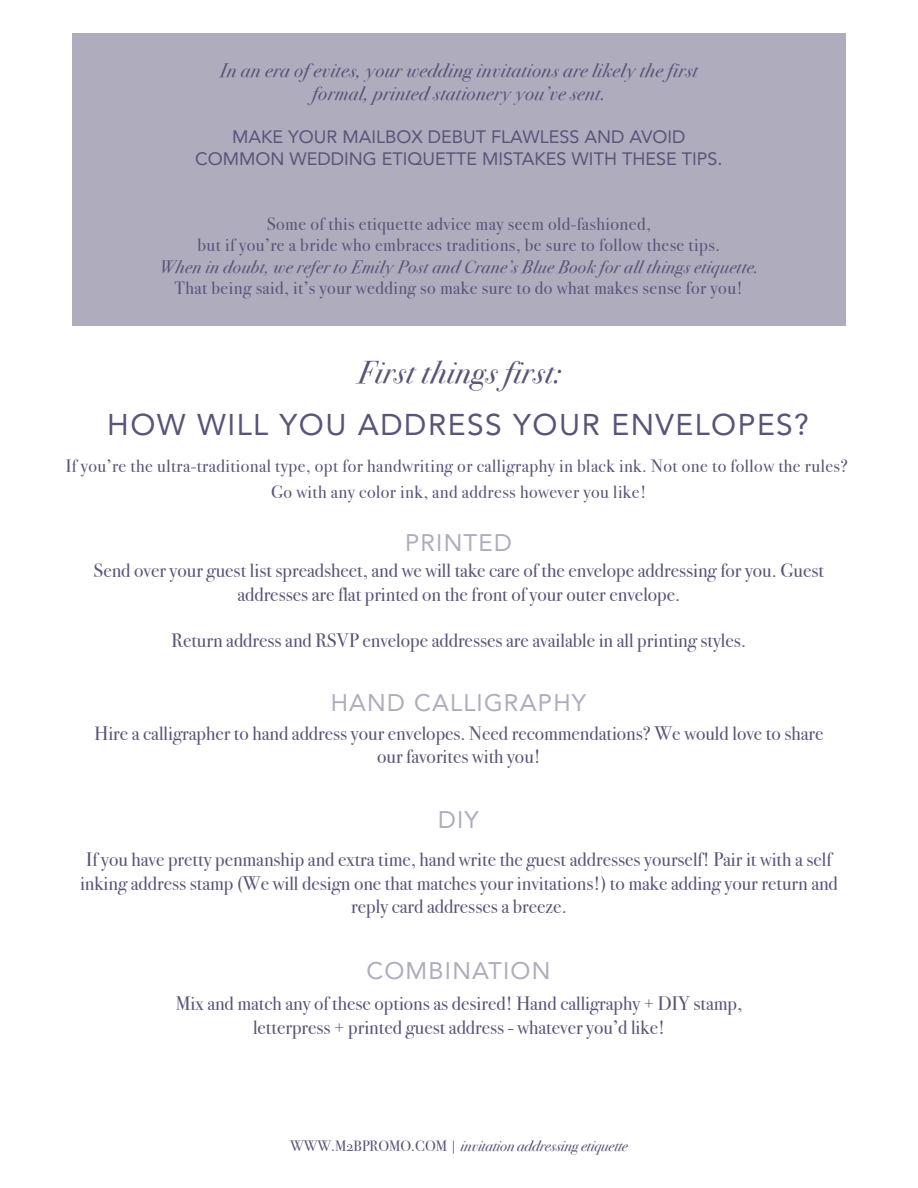
<style>
.page{position:relative;width:918px;height:1188px;background:#fff}
.page>*{position:absolute;margin:0;border:0;box-sizing:border-box;transform-origin:0 0}
.t1{font:italic 31.5px "Bodoni Svty Two OSITCTT";letter-spacing:.025em;color:#595479}
.t2{font:30px "Avenir";letter-spacing:.05em;color:#595479}
.t3{font:24px "Avenir";letter-spacing:.05em;color:#afacbe}
.t4{font:19.5px/23.4px "Bodoni Svty Two OSITCTT";color:#595479;text-align:center}
.t5{font:italic 19.5px/23.4px "Bodoni Svty Two OSITCTT";letter-spacing:.025em;color:#595479;text-align:center}
.t6{font:18px/21.6px "Bodoni Svty Two OSITCTT";letter-spacing:.025em;color:#595479;text-align:center}
.t7{font:18px/21.6px "Avenir";color:#595479;text-align:center}
.t8{font:italic 18px "Bodoni Svty Two OSITCTT";letter-spacing:.025em;color:#595479}
.t9{font:italic 15px "Bodoni Svty Two OSITCTT";color:#595479}
.s1{font-style:normal}
</style>
<div class="page">
<div style="left:72px;top:33px;width:774px;height:293px;background:#afacbe"></div>
<p class="t5" style="left:220px;top:59px;width:479px">In an era of evites, your wedding invitations are likely the first formal, printed stationery you’ve sent.</p>
<p class="t7" style="left:195px;top:126px;width:529px">MAKE YOUR MAILBOX DEBUT FLAWLESS AND AVOID<br>COMMON WEDDING ETIQUETTE MISTAKES WITH THESE TIPS.</p>
<p class="t6" style="left:198px;top:213px;width:524px">Some of this etiquette advice may seem old-fashioned,<br>but if you’re a bride who embraces traditions, be sure to follow these tips.</p>
<p class="t8" style="left:160px;top:256px;width:600px">When in doubt, we refer to Emily Post and Crane’s Blue Book for all things etiquette.</p>
<p class="t6" style="left:175px;top:278px;width:570px">That being said, it’s your wedding so make sure to do what makes sense for you!</p>
<h1 class="t1" style="left:358px;top:353px;width:205px">First things first:</h1>
<h2 class="t2" style="left:107px;top:401px;width:703px">HOW WILL YOU ADDRESS YOUR ENVELOPES?</h2>
<p class="t6" style="left:66px;top:454px;width:784px;line-height:25.5px">If you’re the ultra-traditional type, opt for handwriting or calligraphy in black ink. Not one to follow the rules?<br>Go with any color ink, and address however you like!</p>
<p class="t3" style="left:405px;top:523px;width:108px">PRINTED</p>
<p class="t4" style="left:94px;top:559px;width:732px">Send over your guest list spreadsheet, and we will take care of the envelope addressing for you. Guest addresses are flat printed on the front of your outer envelope.</p>
<p class="t4" style="left:172px;top:629px;width:576px">Return address and RSVP envelope addresses are available in all printing styles.</p>
<p class="t3" style="left:331px;top:683px;width:257px">HAND CALLIGRAPHY</p>
<p class="t4" style="left:95px;top:721px;width:730px">Hire a calligrapher to hand address your envelopes. Need recommendations? We would love to share our favorites with you!</p>
<p class="t3" style="left:438px;top:800px;width:42px">DIY</p>
<p class="t4" style="left:80px;top:848px;width:759px">If you have pretty penmanship and extra time, hand write the guest addresses yourself! Pair it with a self inking address stamp (We will design one that matches your invitations!) to make adding your return and reply card addresses a breeze.</p>
<p class="t3" style="left:366px;top:952px;width:186px">COMBINATION</p>
<p class="t4" style="left:176px;top:992px;width:568px">Mix and match any of these options as desired! Hand calligraphy + DIY stamp, letterpress + printed guest address - whatever you’d like!</p>
<p class="t9" style="left:290px;top:1136px;width:339px"><span class="s1">WWW.M2BPROMO.COM |</span> invitation addressing etiquette</p>
</div>
